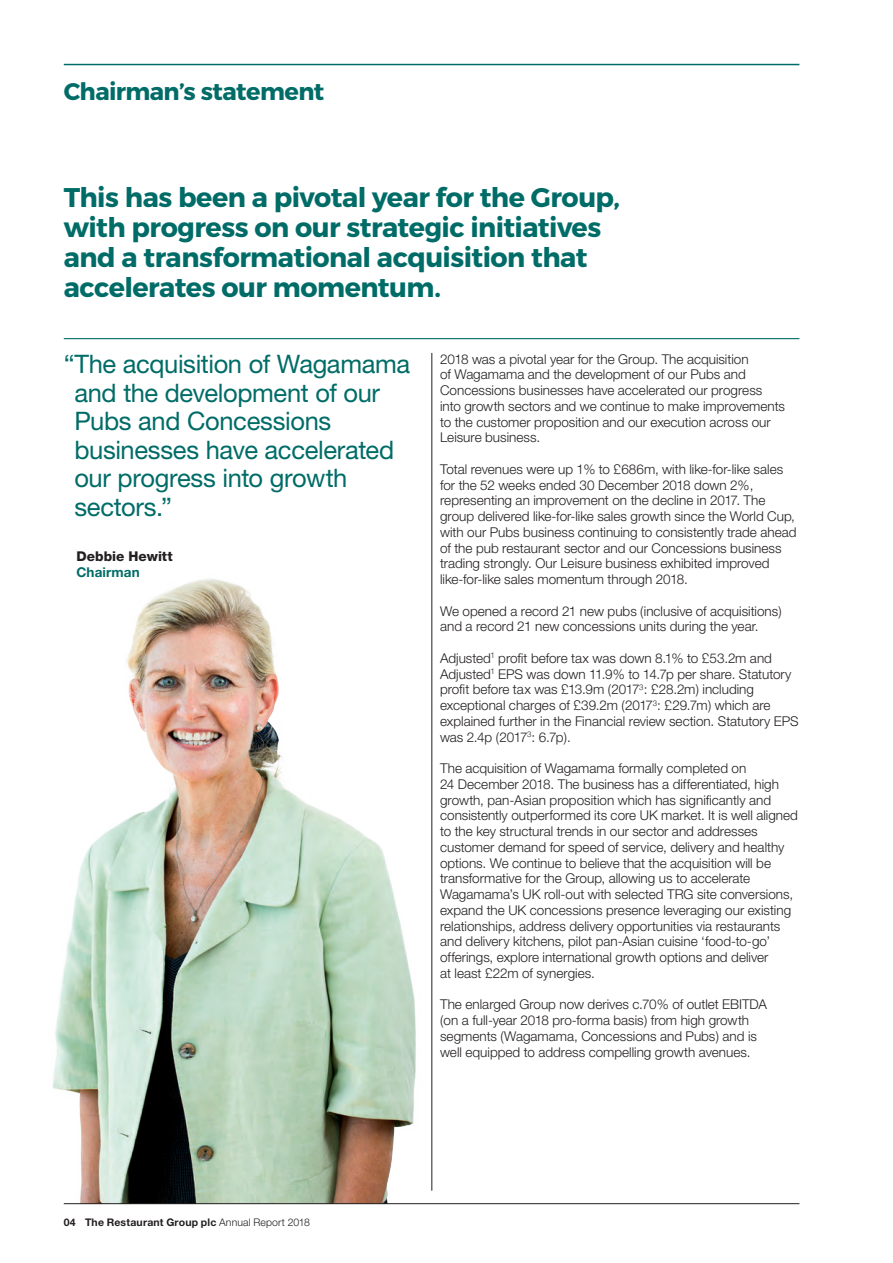
<style>
.page{position:relative;width:893px;height:1263px;background:#fff}
.page>*{position:absolute;margin:0;border:0;box-sizing:border-box;transform-origin:0 0}
.Main_heading{font:700 27px/30px "Montserrat";letter-spacing:-.02em;color:#006c67}
.t1{font:25.5px/28.5px "Helvetica Neue";letter-spacing:-.015em;color:#006c67}
.Section_heading{font:700 24px "Montserrat";letter-spacing:-.025em;color:#006c67}
.Body_text{font:300 13.5px/15.8px "Helvetica Neue";color:#231f20}
.Name{font:800 13.5px "Helvetica Neue";letter-spacing:.005em;color:#231f20}
.t2{font:700 13.5px "Helvetica Neue";letter-spacing:.01em;color:#006c67}
.t3{font:700 10.5px "Helvetica Neue";letter-spacing:.02em;color:#231f20}
.s1{font-weight:300}
</style>
<div class="page">
<img style="left:52px;top:562px;width:380px;height:641px">
<hr style="left:64px;top:64px;width:735px;height:1px;background:#006c67">
<hr style="left:64px;top:338px;width:735px;height:1px;background:#006c67">
<hr style="left:64px;top:1203px;width:735px;height:1px;background:#231f20">
<hr style="left:432px;top:353px;width:1px;height:838px;background:#231f20">
<p class="Section_heading" style="left:64px;top:76px;width:262px">Chairman’s statement</p>
<p class="Main_heading" style="left:64px;top:183px;width:558px">This has been a pivotal year for the Group, with progress on our strategic initiatives and a transformational acquisition that accelerates our momentum.</p>
<p class="t1" style="left:74px;top:349px;width:337px;text-indent:-11px">“The acquisition of Wagamama and the development of our<br>Pubs and Concessions businesses have accelerated our progress into growth sectors.”</p>
<p class="Name" style="left:77px;top:548px;width:98px">Debbie Hewitt</p>
<p class="t2" style="left:77px;top:564px;width:65px">Chairman</p>
<p class="Body_text" style="left:440px;top:351px;width:346px">2018 was a pivotal year for the Group. The acquisition<br>of Wagamama and the development of our Pubs and Concessions businesses have accelerated our progress into growth sectors and we continue to make improvements to the customer proposition and our execution across our Leisure business.</p>
<p class="Body_text" style="left:440px;top:461px;width:358px">Total revenues were up 1% to £686m, with like-for-like sales for the 52 weeks ended 30 December 2018 down 2%, representing an improvement on the decline in 2017. The group delivered like-for-like sales growth since the World Cup, with our Pubs business continuing to consistently trade ahead of the pub restaurant sector and our Concessions business trading strongly. Our Leisure business exhibited improved like-for-like sales momentum through 2018.</p>
<p class="Body_text" style="left:440px;top:603px;width:343px">We opened a record 21 new pubs (inclusive of acquisitions) and a record 21 new concessions units during the year.</p>
<p class="Body_text" style="left:440px;top:650px;width:360px">Adjusted<sup>1</sup> profit before tax was down 8.1% to £53.2m and Adjusted<sup>1</sup> EPS was down 11.9% to 14.7p per share. Statutory profit before tax was £13.9m (2017<sup>3</sup>: £28.2m) including exceptional charges of £39.2m (2017<sup>3</sup>: £29.7m) which are explained further in the Financial review section. Statutory EPS was 2.4p (2017<sup>3</sup>: 6.7p).</p>
<p class="Body_text" style="left:440px;top:760px;width:359px">The acquisition of Wagamama formally completed on<br>24 December 2018. The business has a differentiated, high growth, pan-Asian proposition which has significantly and consistently outperformed its core UK market. It is well aligned to the key structural trends in our sector and addresses customer demand for speed of service, delivery and healthy options. We continue to believe that the acquisition will be transformative for the Group, allowing us to accelerate Wagamama’s UK roll-out with selected TRG site conversions, expand the UK concessions presence leveraging our existing relationships, address delivery opportunities via restaurants and delivery kitchens, pilot pan-Asian cuisine ‘food-to-go’ offerings, explore international growth options and deliver<br>at least £22m of synergies.</p>
<p class="Body_text" style="left:440px;top:996px;width:328px">The enlarged Group now derives c.70% of outlet EBITDA (on a full-year 2018 pro-forma basis) from high growth segments (Wagamama, Concessions and Pubs) and is well equipped to address compelling growth avenues.</p>
<p class="t3" style="left:64px;top:1216px;width:248px">04 The Restaurant Group plc <span class="s1">Annual Report 2018</span></p>
</div>
